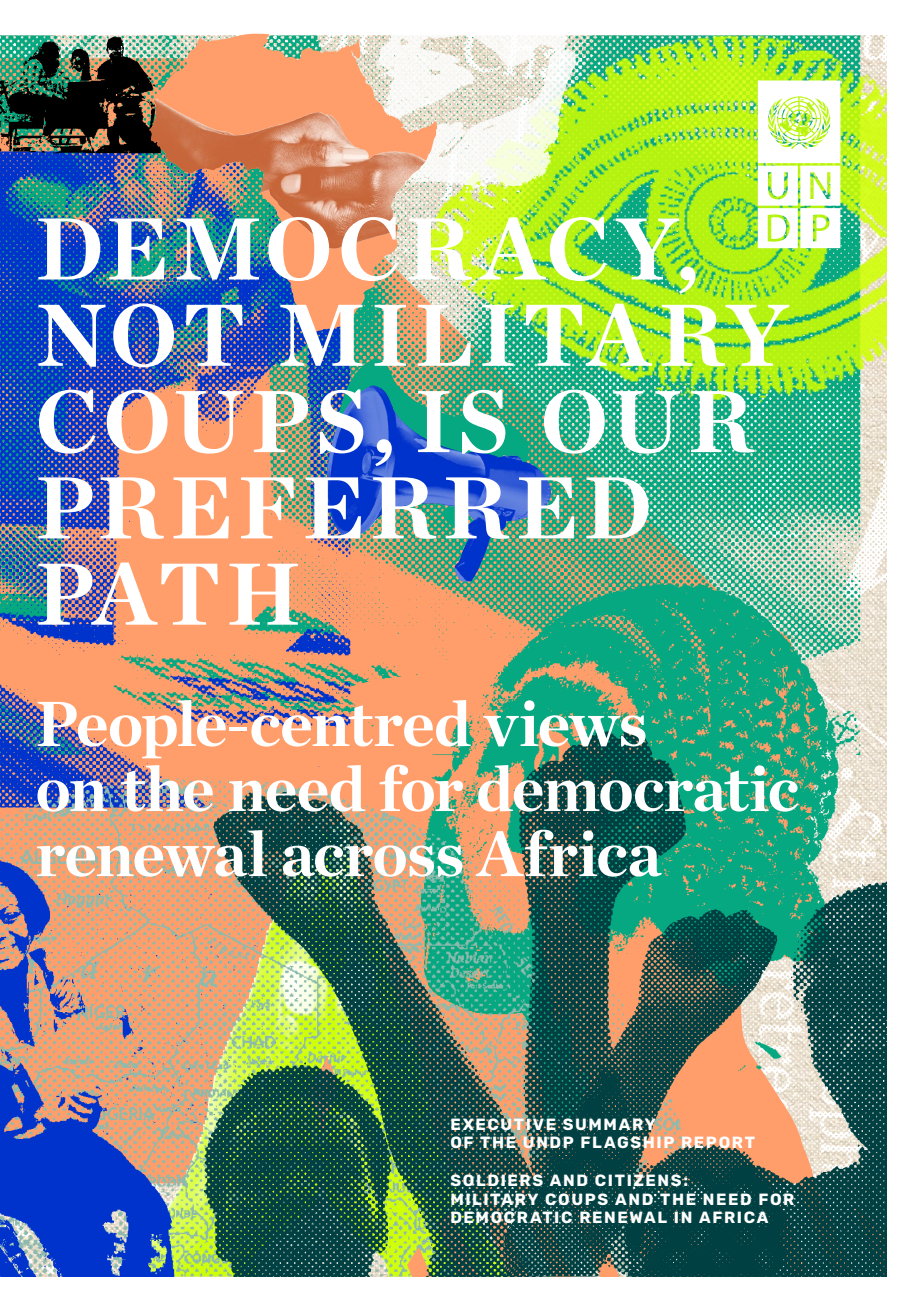
<style>
.page{position:relative;width:922px;height:1312px;background:#fff}
.page>*{position:absolute;margin:0;border:0;box-sizing:border-box;transform-origin:0 0}
.t1{font:700 89.88px/86.2px "Chronicle Deck";letter-spacing:.05em;color:#fff}
.t2{font:700 65px/65px "Chronicle Deck";letter-spacing:-.02em;color:#fff}
.t3{font:700 16.25px/18.8px "Rubik";letter-spacing:.1em;color:#fff}
</style>
<div class="page">
<img style="left:0;top:35px;width:860px;height:523px">
<img style="left:0;top:153px;width:350px;height:624px">
<img style="left:339px;top:558px;width:547px;height:112px">
<img style="left:0;top:777px;width:181px;height:78px">
<svg style="left:334px;top:358px;width:77px;height:27px;background:#399287"></svg>
<img style="left:325px;top:385px;width:227px;height:196px">
<img style="left:0;top:855px;width:181px;height:421px">
<img style="left:0;top:36px;width:149px;height:117px">
<img style="left:411px;top:35px;width:475px;height:387px">
<img style="left:438px;top:35px;width:144px;height:161px">
<img style="left:181px;top:670px;width:705px;height:606px">
<img style="left:503px;top:856px;width:333px;height:420px">
<svg style="left:149px;top:34px;width:289px;height:298px;background:#b0a199"></svg>
<img style="left:149px;top:76px;width:213px;height:173px">
<svg style="left:757px;top:80px;width:83px;height:168px"></svg>
<h1 class="t1" style="left:35px;top:200px;width:753px">DEMOCRACY,<br>NOT MILITARY<br>COUPS, IS OUR<br>PREFERRED<br>PATH</h1>
<h2 class="t2" style="left:35px;top:687px;width:765px">People-centred views<br>on the need for democratic renewal across Africa</h2>
<p class="t3" style="left:450px;top:1114px;width:306px">EXECUTIVE SUMMARY<br>OF THE UNDP FLAGSHIP REPORT</p>
<p class="t3" style="left:450px;top:1170px;width:345px">SOLDIERS AND CITIZENS:<br>MILITARY COUPS AND THE NEED FOR<br>DEMOCRATIC RENEWAL IN AFRICA</p>
</div>
